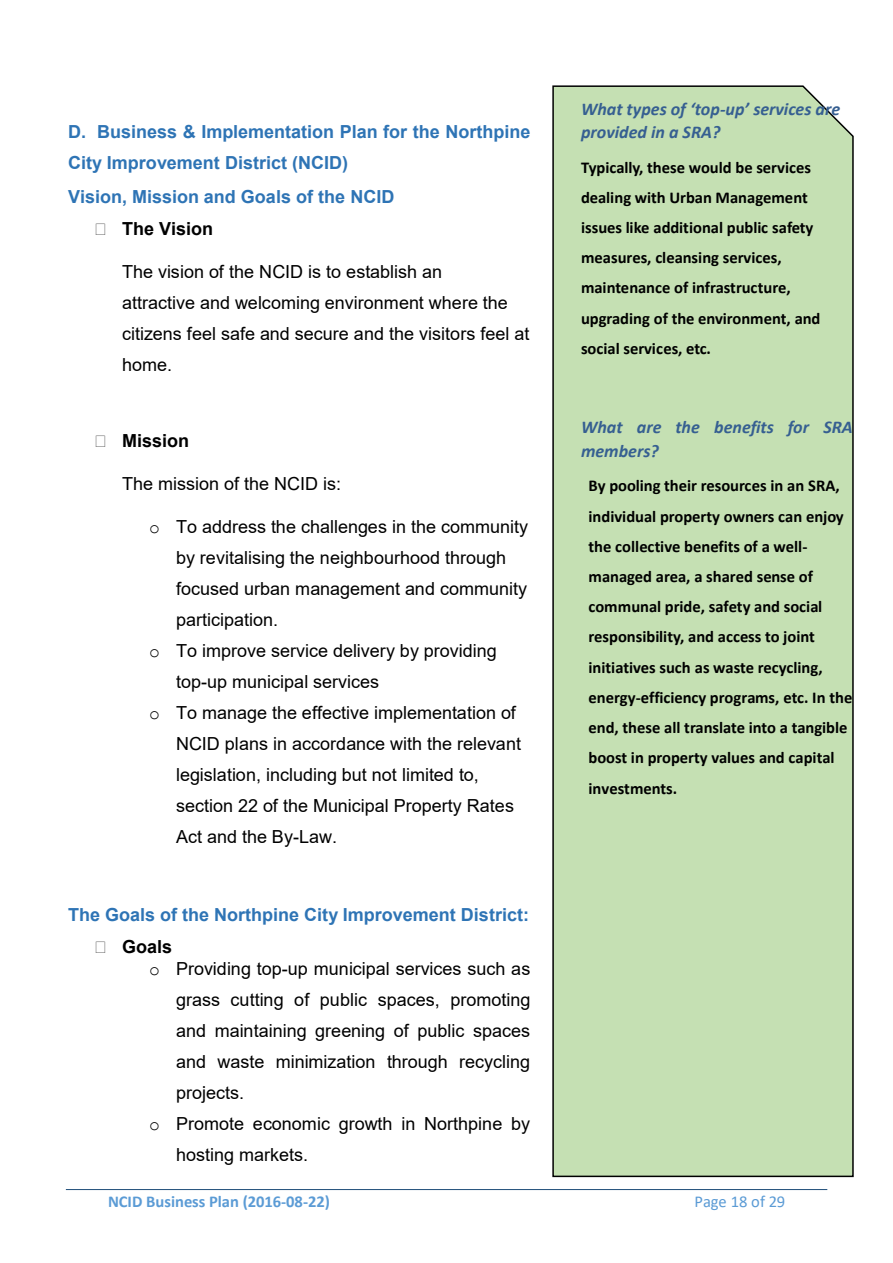
<style>
.page{position:relative;width:893px;height:1263px;background:#fff}
.page>*{position:absolute;margin:0;border:0;box-sizing:border-box;transform-origin:0 0}
.t1{font:18px/31px "Arial";color:#000}
.t2{font:700 18px/30.9px "Arial";color:#2e74b5}
.t3{font:italic 700 18px/23.9px "Calibri";color:#365f91}
.t4{font:700 18px "Arial";color:#000}
.t5{font:700 16.5px/30.3px "Calibri";color:#000}
.t6{font:700 16.5px "Calibri";color:#5b9bd5}
.t7{font:16.5px "Calibri";color:#5b9bd5}
.s1{font-family:"Courier New"}
.s2{font-weight:700}
</style>
<div class="page">
<hr style="left:66px;top:1189px;width:761px;height:1px;background:#1f4e79">
<div style="left:552px;top:85px;width:302px;height:1093px;background:#c5e0b3"></div>
<p class="t2" style="left:68px;top:118px;width:464px">D. Business &amp; Implementation Plan for the Northpine<br>City Improvement District (NCID)</p>
<p class="t2" style="left:68px;top:183px;width:328px">Vision, Mission and Goals of the NCID</p>
<p class="t4" style="left:122px;top:222px;width:93px">The Vision</p>
<p class="t1" style="left:122px;top:258px;width:409px">The vision of the NCID is to establish an<br>attractive and welcoming environment where the citizens feel safe and secure and the visitors feel at home.</p>
<p class="t4" style="left:122px;top:433px;width:69px">Mission</p>
<p class="t1" style="left:122px;top:469px;width:221px">The mission of the NCID is:</p>
<p class="t1" style="left:149px;top:513px;width:381px"><span class="s1">o</span> To address the challenges in the community</p>
<p class="t1" style="left:176px;top:544px;width:332px">by revitalising the neighbourhood through</p>
<p class="t1" style="left:176px;top:575px;width:352px">focused urban management and community</p>
<p class="t1" style="left:176px;top:606px;width:104px">participation.</p>
<p class="t1" style="left:149px;top:637px;width:349px"><span class="s1">o</span> To improve service delivery by providing</p>
<p class="t1" style="left:176px;top:668px;width:205px">top-up municipal services</p>
<p class="t1" style="left:149px;top:699px;width:368px"><span class="s1">o</span> To manage the effective implementation of</p>
<p class="t1" style="left:176px;top:730px;width:346px">NCID plans in accordance with the relevant</p>
<p class="t1" style="left:176px;top:761px;width:304px">legislation, including but not limited to,</p>
<p class="t1" style="left:176px;top:792px;width:339px">section 22 of the Municipal Property Rates</p>
<p class="t1" style="left:176px;top:823px;width:163px">Act and the By-Law.</p>
<p class="t2" style="left:68px;top:900px;width:462px">The Goals of the Northpine City Improvement District:</p>
<p class="t1" style="left:149px;top:937px;width:383px;line-height:22.5px;text-indent:-27px"><span class="s2">Goals<br></span><span class="s1">o</span> Providing top-up municipal services such as</p>
<p class="t1" style="left:176px;top:986px;width:356px">grass cutting of public spaces, promoting</p>
<p class="t1" style="left:176px;top:1017px;width:356px">and maintaining greening of public spaces</p>
<p class="t1" style="left:176px;top:1048px;width:356px">and waste minimization through recycling</p>
<p class="t1" style="left:176px;top:1079px;width:70px">projects.</p>
<p class="t1" style="left:149px;top:1110px;width:383px"><span class="s1">o</span> Promote economic growth in Northpine by</p>
<p class="t1" style="left:176px;top:1141px;width:134px">hosting markets.</p>
<p class="t3" style="left:581px;top:98px;width:261px">What types of ‘top-up’ services are provided in a SRA?</p>
<p class="t5" style="left:581px;top:153px;width:241px">Typically, these would be services dealing with Urban Management issues like additional public safety measures, cleansing services, maintenance of infrastructure, upgrading of the environment, and social services, etc.</p>
<p class="t3" style="left:581px;top:417px;width:273px">What are the benefits for SRA members?</p>
<p class="t5" style="left:589px;top:472px;width:265px">By pooling their resources in an SRA, individual property owners can enjoy the collective benefits of a well&shy;managed area, a shared sense of communal pride, safety and social responsibility, and access to joint initiatives such as waste recycling, energy-efficiency programs, etc. In the end, these all translate into a tangible boost in property values and capital investments.</p>
<p class="t6" style="left:108px;top:1195px;width:223px">NCID Business Plan (2016-08-22)</p>
<p class="t7" style="left:694px;top:1195px;width:92px">Page 18 of 29</p>
</div>
